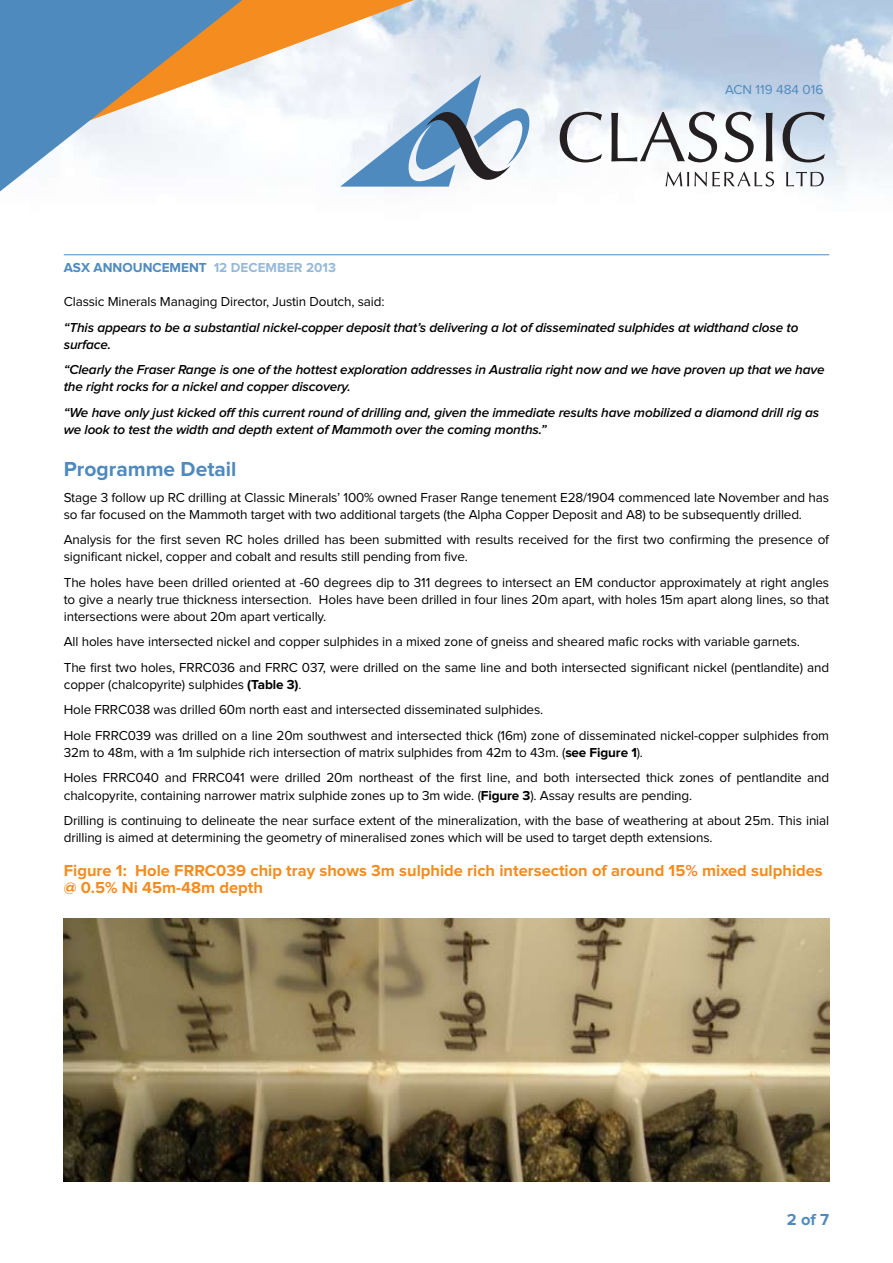
<style>
.page{position:relative;width:893px;height:1263px;background:#fff}
.page>*{position:absolute;margin:0;border:0;box-sizing:border-box;transform-origin:0 0}
.t1{font:700 21px "Proxima Nova";color:#4f8abf}
.t2{font:700 16.5px/17px "Proxima Nova";color:#f58c1f}
.t3{font:700 16.5px "Proxima Nova";color:#4f8abf}
.t4{font:13.5px/25.5px "Proxima Nova";letter-spacing:-.01em;color:#000}
.t5{font:italic 600 13.5px/17px "Proxima Nova";letter-spacing:-.01em;color:#000}
.t6{font:700 13.5px "Proxima Nova";color:#4f8abf}
.t7{font:13.5px "Proxima Nova";color:#4f8abf}
.s1{color:#95b9d9}
.s2{font-weight:700}
</style>
<div class="page">
<img style="left:0;top:0;width:893px;height:192px">
<svg style="left:242px;top:0;width:172px;height:133px"></svg>
<svg style="left:0;top:0;width:242px;height:191px;fill:#4f8abf"></svg>
<svg style="left:666px;top:172px;width:108px;height:15px"></svg>
<svg style="left:786px;top:172px;width:38px;height:14px"></svg>
<svg style="left:560px;top:112px;width:42px;height:50px"></svg>
<svg style="left:783px;top:112px;width:42px;height:50px;background:#a8b2be"></svg>
<svg style="left:766px;top:113px;width:7px;height:48px"></svg>
<svg style="left:724px;top:112px;width:30px;height:50px"></svg>
<svg style="left:611px;top:112px;width:106px;height:50px"></svg>
<svg style="left:340px;top:75px;width:197px;height:117px"></svg>
<hr style="left:64px;top:254px;width:765px;height:1px;background:#4f8abf">
<img style="left:64px;top:918px;width:765px;height:263px">
<p class="t7" style="left:725px;top:84px;width:100px">ACN 119 484 016</p>
<p class="t6" style="left:64px;top:261px;width:274px">ASX Announcement <span class="s1">12 December 2013</span></p>
<p class="t4" style="left:64px;top:289px;width:322px">Classic Minerals Managing Director, Justin Doutch, said:</p>
<p class="t5" style="left:64px;top:319px;width:736px">“This appears to be a substantial nickel-copper deposit that’s delivering a lot of disseminated sulphides at widthand close to surface.</p>
<p class="t5" style="left:64px;top:362px;width:762px">“Clearly the Fraser Range is one of the hottest exploration addresses in Australia right now and we have proven up that we have the right rocks for a nickel and copper discovery.</p>
<p class="t5" style="left:64px;top:404px;width:757px">“We have only just kicked off this current round of drilling and, given the immediate results have mobilized a diamond drill rig as we look to test the width and depth extent of Mammoth over the coming months.”</p>
<h1 class="t1" style="left:64px;top:460px;width:174px">Programme Detail</h1>
<p class="t4" style="left:64px;top:489px;width:767px;line-height:17px">Stage 3 follow up RC drilling at Classic Minerals’ 100% owned Fraser Range tenement E28/1904 commenced late November and has so far focused on the Mammoth target with two additional targets (the Alpha Copper Deposit and A8) to be subsequently drilled.</p>
<p class="t4" style="left:64px;top:532px;width:767px;line-height:17px">Analysis for the first seven RC holes drilled has been submitted with results received for the first two confirming the presence of significant nickel, copper and cobalt and results still pending from five.</p>
<p class="t4" style="left:64px;top:574px;width:767px;line-height:17px;text-align:justify">The holes have been drilled oriented at -60 degrees dip to 311 degrees to intersect an EM conductor approximately at right angles to give a nearly true thickness intersection. Holes have been drilled in four lines 20m apart, with holes 15m apart along lines, so that intersections were about 20m apart vertically.</p>
<p class="t4" style="left:64px;top:630px;width:767px">All holes have intersected nickel and copper sulphides in a mixed zone of gneiss and sheared mafic rocks with variable garnets.<br>The first two holes, FRRC036 and FRRC 037, were drilled on the same line and both intersected significant nickel (pentlandite) and</p>
<p class="t4" style="left:64px;top:672px;width:767px">copper (chalcopyrite) sulphides <span class="s2">(Table 3)</span>.<br>Hole FRRC038 was drilled 60m north east and intersected disseminated sulphides.<br>Hole FRRC039 was drilled on a line 20m southwest and intersected thick (16m) zone of disseminated nickel-copper sulphides from</p>
<p class="t4" style="left:64px;top:740px;width:767px">32m to 48m, with a 1m sulphide rich intersection of matrix sulphides from 42m to 43m. (<span class="s2">see Figure 1</span>).<br>Holes FRRC040 and FRRC041 were drilled 20m northeast of the first line, and both intersected thick zones of pentlandite and</p>
<p class="t4" style="left:64px;top:783px;width:767px">chalcopyrite, containing narrower matrix sulphide zones up to 3m wide. (<span class="s2">Figure 3</span>). Assay results are pending.<br>Drilling is continuing to delineate the near surface extent of the mineralization, with the base of weathering at about 25m. This inial</p>
<p class="t4" style="left:64px;top:825px;width:650px">drilling is aimed at determining the geometry of mineralised zones which will be used to target depth extensions.</p>
<p class="t2" style="left:64px;top:863px;width:132px">Figure 1: Hole FRRC</p>
<p class="t2" style="left:64px;top:863px;width:760px;text-indent:152px">039 chip tray shows 3m sulphide rich intersection of around 15% mixed sulphides @ 0.5% Ni 45m-48m depth</p>
<p class="t3" style="left:787px;top:1212px;width:44px">2 of 7</p>
</div>
